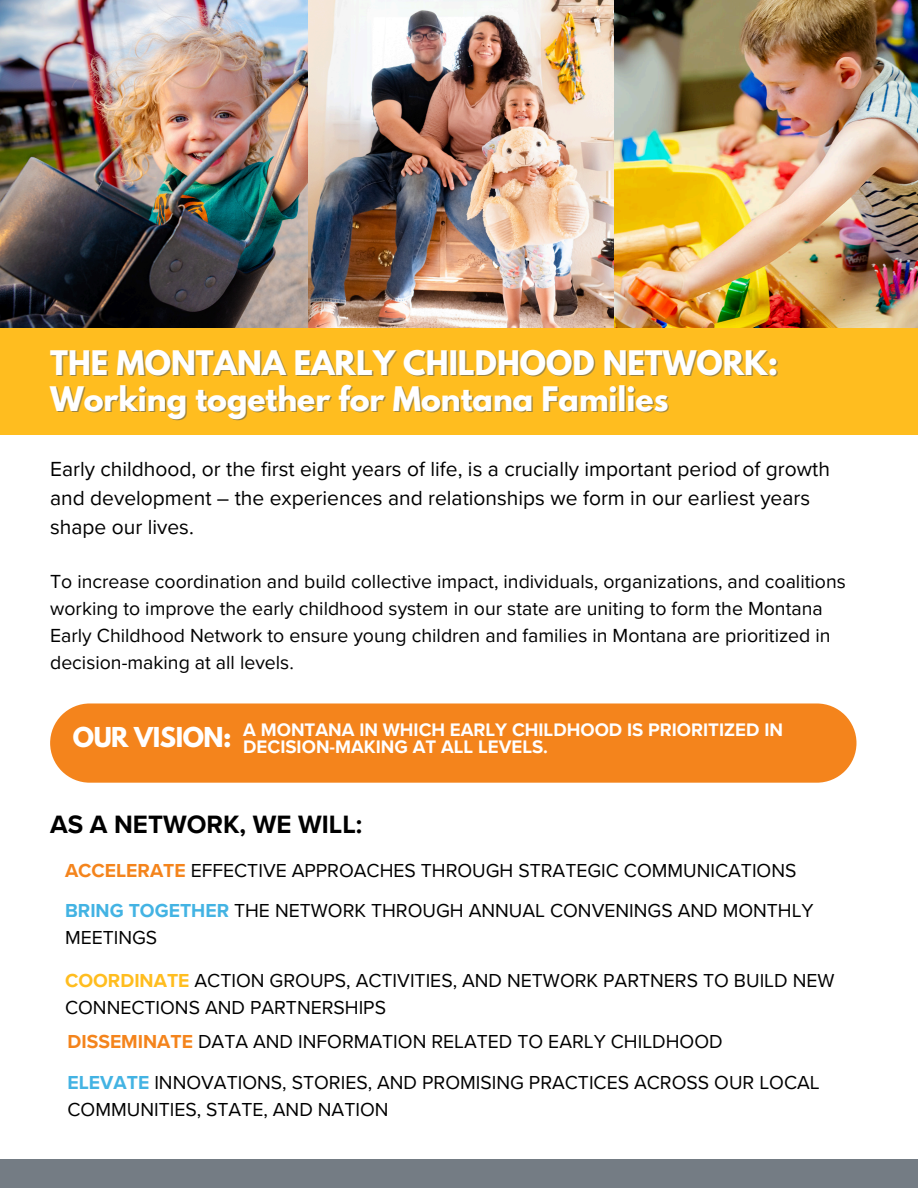
<style>
.page{position:relative;width:918px;height:1188px;background:#fff}
.page>*{position:absolute;margin:0;border:0;box-sizing:border-box;transform-origin:0 0}
.t1{font:700 30px "League Spartan";color:#fff}
.t2{font:700 25.8px "Proxima Nova";color:#000}
.t3{font:700 24.3px "League Spartan";letter-spacing:-.02em;color:#fff}
.t4{font:21px/29.2px "Proxima Nova";color:#000}
.t5{font:19.5px/27px "Proxima Nova";color:#000}
.t6{font:19.35px/27px "Proxima Nova";color:#000}
.t7{font:700 18.6px/16.8px "Proxima Nova";color:#fff}
.s1{font-weight:700;color:#f4841c}
.s2{font-weight:700;color:#43b3e3}
.s3{font-weight:700;color:#ffbd1f}
</style>
<div class="page">
<div style="left:50px;top:703px;width:806px;height:80px;background:#f4841c"></div>
<img style="left:0;top:0;width:308px;height:328px">
<img style="left:613px;top:0;width:305px;height:328px">
<img style="left:308px;top:0;width:305px;height:328px">
<div style="left:0;top:328px;width:918px;height:106px;background:#ffbd1f"></div>
<div style="left:0;top:1160px;width:918px;height:28px;background:#747c84"></div>
<h4 class="t1" style="left:50px;top:348px;width:730px">THE MONTANA EARLY CHILDHOOD NETWORK:</h4>
<h2 class="t1" style="left:50px;top:384px;width:620px">Working together for Montana Families</h2>
<p class="t4" style="left:50px;top:455px;width:781px">Early childhood, or the first eight years of life, is a crucially important period of growth and development – the experiences and relationships we form in our earliest years shape our lives.</p>
<h2 class="t5" style="left:50px;top:569px;width:797px">To increase coordination and build collective impact, individuals, organizations, and coalitions working to improve the early childhood system in our state are uniting to form the Montana Early Childhood Network to ensure young children and families in Montana are prioritized in decision-making at all levels.</h2>
<p class="t3" style="left:73px;top:725px;width:160px">OUR VISION:</p>
<p class="t7" style="left:243px;top:722px;width:541px">A MONTANA IN WHICH EARLY CHILDHOOD IS PRIORITIZED IN<br>DECISION-MAKING AT ALL LEVELS.</p>
<h2 class="t2" style="left:50px;top:809px;width:314px">AS A NETWORK, WE WILL:</h2>
<h3 class="t6" style="left:65px;top:858px;width:733px"><span class="s1">ACCELERATE</span> EFFECTIVE APPROACHES THROUGH STRATEGIC COMMUNICATIONS</h3>
<h3 class="t6" style="left:65px;top:898px;width:750px"><span class="s2">BRING TOGETHER</span> THE NETWORK THROUGH ANNUAL CONVENINGS AND MONTHLY<br>MEETINGS</h3>
<h3 class="t6" style="left:65px;top:967px;width:771px"><span class="s3">COORDINATE</span> ACTION GROUPS, ACTIVITIES, AND NETWORK PARTNERS TO BUILD NEW<br>CONNECTIONS AND PARTNERSHIPS</h3>
<h3 class="t6" style="left:68px;top:1029px;width:657px"><span class="s1">DISSEMINATE</span> DATA AND INFORMATION RELATED TO EARLY CHILDHOOD</h3>
<h3 class="t6" style="left:68px;top:1069px;width:754px"><span class="s2">ELEVATE</span> INNOVATIONS, STORIES, AND PROMISING PRACTICES ACROSS OUR LOCAL<br>COMMUNITIES, STATE, AND NATION</h3>
</div>
